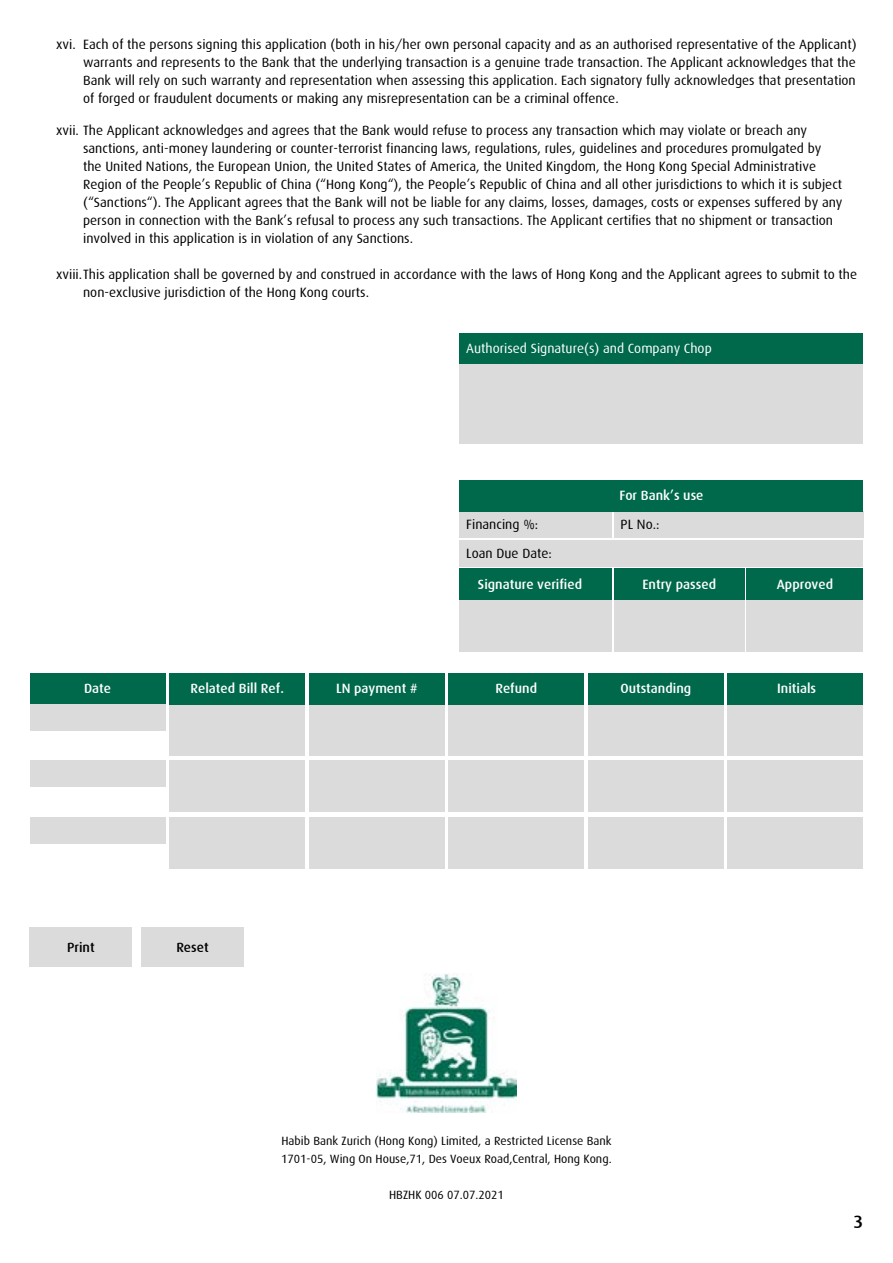
<style>
.page{position:relative;width:893px;height:1263px;background:#fff}
.page>*{position:absolute;margin:0;border:0;box-sizing:border-box;transform-origin:0 0}
.t1{font:500 18px "Dax";color:#000}
.t2{font:13.5px/18px "Dax";color:#000}
.t3{font:500 13.5px "Dax";color:#fff}
.t4{font:13.5px "Dax";color:#fff}
.t5{font:500 13.5px "Dax";color:#000}
.t6{font:12px/18px "Dax";color:#000}
</style>
<div class="page">
<div style="left:460px;top:333px;width:403px;height:31px;background:#00694b"></div>
<div style="left:460px;top:364px;width:403px;height:80px;background:#dbdbdb"></div>
<div style="left:460px;top:511px;width:152px;height:27px;background:#dbdbdb"></div>
<div style="left:460px;top:600px;width:152px;height:52px;background:#dbdbdb"></div>
<div style="left:169px;top:705px;width:136px;height:51px;background:#dbdbdb"></div>
<div style="left:169px;top:760px;width:136px;height:52px;background:#dbdbdb"></div>
<div style="left:169px;top:817px;width:136px;height:52px;background:#dbdbdb"></div>
<div style="left:309px;top:705px;width:136px;height:51px;background:#dbdbdb"></div>
<div style="left:309px;top:760px;width:136px;height:52px;background:#dbdbdb"></div>
<div style="left:309px;top:817px;width:136px;height:52px;background:#dbdbdb"></div>
<div style="left:448px;top:705px;width:136px;height:51px;background:#dbdbdb"></div>
<div style="left:448px;top:760px;width:136px;height:52px;background:#dbdbdb"></div>
<div style="left:448px;top:817px;width:136px;height:52px;background:#dbdbdb"></div>
<div style="left:588px;top:705px;width:136px;height:51px;background:#dbdbdb"></div>
<div style="left:588px;top:760px;width:136px;height:52px;background:#dbdbdb"></div>
<div style="left:588px;top:817px;width:136px;height:52px;background:#dbdbdb"></div>
<div style="left:727px;top:705px;width:136px;height:51px;background:#dbdbdb"></div>
<div style="left:727px;top:760px;width:136px;height:52px;background:#dbdbdb"></div>
<div style="left:727px;top:817px;width:136px;height:52px;background:#dbdbdb"></div>
<div style="left:614px;top:600px;width:131px;height:52px;background:#dbdbdb"></div>
<div style="left:747px;top:600px;width:116px;height:52px;background:#dbdbdb"></div>
<div style="left:460px;top:540px;width:403px;height:26px;background:#dbdbdb"></div>
<div style="left:614px;top:511px;width:249px;height:27px;background:#dbdbdb"></div>
<div style="left:460px;top:480px;width:403px;height:31px;background:#00694b"></div>
<div style="left:30px;top:673px;width:136px;height:32px;background:#00694b"></div>
<div style="left:169px;top:673px;width:136px;height:32px;background:#00694b"></div>
<div style="left:309px;top:673px;width:136px;height:32px;background:#00694b"></div>
<div style="left:448px;top:673px;width:136px;height:32px;background:#00694b"></div>
<div style="left:588px;top:673px;width:136px;height:32px;background:#00694b"></div>
<div style="left:727px;top:673px;width:136px;height:32px;background:#00694b"></div>
<div style="left:460px;top:568px;width:152px;height:32px;background:#00694b"></div>
<div style="left:614px;top:568px;width:131px;height:32px;background:#00694b"></div>
<div style="left:747px;top:568px;width:116px;height:32px;background:#00694b"></div>
<div style="left:30px;top:705px;width:136px;height:26px;background:#dbdbdb"></div>
<div style="left:30px;top:760px;width:136px;height:27px;background:#dbdbdb"></div>
<div style="left:30px;top:817px;width:136px;height:27px;background:#dbdbdb"></div>
<img style="left:377px;top:974px;width:139px;height:139px">
<div style="left:30px;top:927px;width:102px;height:39px;background:#dbdbdb"></div>
<div style="left:141px;top:927px;width:103px;height:39px;background:#dbdbdb"></div>
<p class="t2" style="left:83px;top:35px;width:775px;text-align:justify;text-indent:-27px">xvi. Each of the persons signing this application (both in his/her own personal capacity and as an authorised representative of the Applicant) warrants and represents to the Bank that the underlying transaction is a genuine trade transaction. The Applicant acknowledges that the Bank will rely on such warranty and representation when assessing this application. Each signatory fully acknowledges that presentation of forged or fraudulent documents or making any misrepresentation can be a criminal offence.</p>
<p class="t2" style="left:83px;top:121px;width:761px;text-indent:-27px">xvii. The Applicant acknowledges and agrees that the Bank would refuse to process any transaction which may violate or breach any sanctions, anti-money laundering or counter-terrorist financing laws, regulations, rules, guidelines and procedures promulgated by the United Nations, the European Union, the United States of America, the United Kingdom, the Hong Kong Special Administrative Region of the People’s Republic of China (“Hong Kong“), the People’s Republic of China and all other jurisdictions to which it is subject (“Sanctions“). The Applicant agrees that the Bank will not be liable for any claims, losses, damages, costs or expenses suffered by any person in connection with the Bank’s refusal to process any such transactions. The Applicant certifies that no shipment or transaction involved in this application is in violation of any Sanctions.</p>
<p class="t2" style="left:83px;top:265px;width:775px;text-indent:-27px">xviii.This application shall be governed by and construed in accordance with the laws of Hong Kong and the Applicant agrees to submit to the non-exclusive jurisdiction of the Hong Kong courts.</p>
<p class="t4" style="left:466px;top:341px;width:247px">Authorised Signature(s) and Company Chop</p>
<p class="t3" style="left:619px;top:488px;width:86px">For Bank’s use</p>
<p class="t2" style="left:466px;top:510px;width:87px;line-height:28.5px">Financing %:<br>Loan Due Date:</p>
<p class="t2" style="left:621px;top:515px;width:40px">PL No.:</p>
<p class="t3" style="left:478px;top:577px;width:106px">Signature verified</p>
<p class="t3" style="left:642px;top:577px;width:75px">Entry passed</p>
<p class="t3" style="left:777px;top:577px;width:58px">Approved</p>
<p class="t3" style="left:84px;top:681px;width:29px">Date</p>
<p class="t3" style="left:190px;top:681px;width:95px">Related Bill Ref.</p>
<p class="t3" style="left:336px;top:681px;width:83px">LN payment #</p>
<p class="t3" style="left:495px;top:681px;width:43px">Refund</p>
<p class="t3" style="left:620px;top:681px;width:72px">Outstanding</p>
<p class="t3" style="left:777px;top:681px;width:40px">Initials</p>
<p class="t5" style="left:67px;top:940px;width:29px">Print</p>
<p class="t5" style="left:176px;top:940px;width:34px">Reset</p>
<p class="t6" style="left:281px;top:1132px;width:332px">Habib Bank Zurich (Hong Kong) Limited, a Restricted License Bank<br>1701-05, Wing On House,71, Des Voeux Road,Central, Hong Kong.</p>
<p class="t6" style="left:389px;top:1186px;width:116px">HBZHK 006 07.07.2021</p>
<h1 class="t1" style="left:853px;top:1212px;width:11px">3</h1>
</div>
